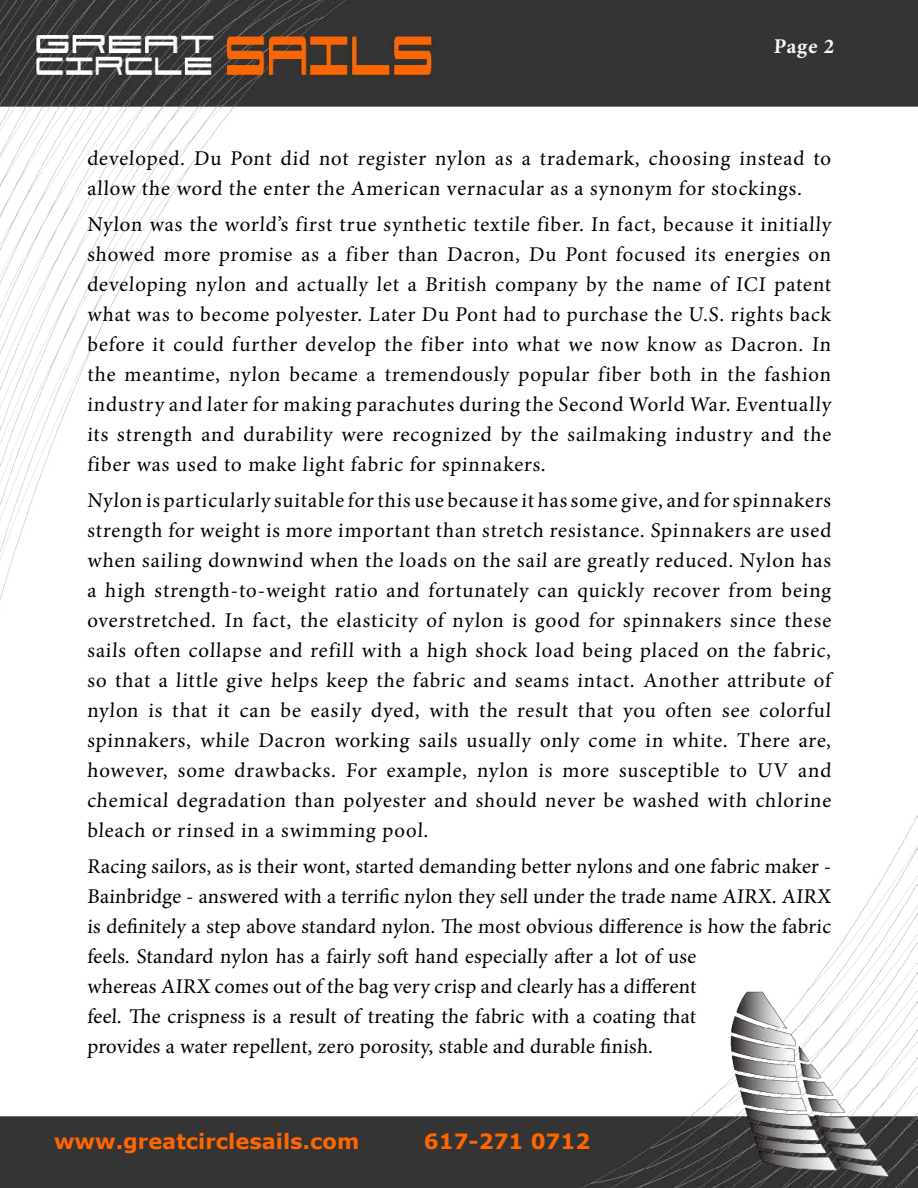
<style>
.page{position:relative;width:918px;height:1188px;background:#fff}
.page>*{position:absolute;margin:0;border:0;box-sizing:border-box;transform-origin:0 0}
.t1{font:21px/30px "Minion Pro";letter-spacing:.04em;color:#000;text-align:justify}
.t2{font:21px/30px "Minion Pro";letter-spacing:.015em;color:#000}
.t3{font:700 21px "Verdana";color:#f60}
.t4{font:700 21px "Minion Pro";color:#fef6f5}
</style>
<div class="page">
<img style="left:0;top:0;width:918px;height:1188px">
<p class="t4" style="left:773px;top:31px;width:64px">Page 2</p>
<p class="t1" style="left:87px;top:144px;width:747px">developed. Du Pont did not register nylon as a trademark, choosing instead to allow the word the enter the American vernacular as a synonym for stockings.</p>
<p class="t1" style="left:87px;top:210px;width:747px">Nylon was the world’s first true synthetic textile fiber. In fact, because it initially showed more promise as a fiber than Dacron, Du Pont focused its energies on developing nylon and actually let a British company by the name of ICI patent what was to become polyester. Later Du Pont had to purchase the U.S. rights back before it could further develop the fiber into what we now know as Dacron. In the meantime, nylon became a tremendously popular fiber both in the fashion industry and later for making parachutes during the Second World War. Eventually its strength and durability were recognized by the sailmaking industry and the fiber was used to make light fabric for spinnakers.</p>
<p class="t1" style="left:87px;top:486px;width:747px">Nylon is particularly suitable for this use because it has some give, and for spinnakers strength for weight is more important than stretch resistance. Spinnakers are used when sailing downwind when the loads on the sail are greatly reduced. Nylon has a high strength-to-weight ratio and fortunately can quickly recover from being overstretched. In fact, the elasticity of nylon is good for spinnakers since these sails often collapse and refill with a high shock load being placed on the fabric, so that a little give helps keep the fabric and seams intact. Another attribute of nylon is that it can be easily dyed, with the result that you often see colorful spinnakers, while Dacron working sails usually only come in white. There are, however, some drawbacks. For example, nylon is more susceptible to UV and chemical degradation than polyester and should never be washed with chlorine bleach or rinsed in a swimming pool.</p>
<p class="t2" style="left:87px;top:852px;width:747px">Racing sailors, as is their wont, started demanding better nylons and one fabric maker - Bainbridge - answered with a terrific nylon they sell under the trade name AIRX. AIRX is definitely a step above standard nylon. The most obvious difference is how the fabric feels. Standard nylon has a fairly soft hand especially after a lot of use<br>whereas AIRX comes out of the bag very crisp and clearly has a different<br>feel. The crispness is a result of treating the fabric with a coating that<br>provides a water repellent, zero porosity, stable and durable finish.</p>
<p class="t3" style="left:54px;top:1127px;width:307px">www.greatcirclesails.com</p>
<p class="t3" style="left:424px;top:1127px;width:168px">617-271 0712</p>
</div>
